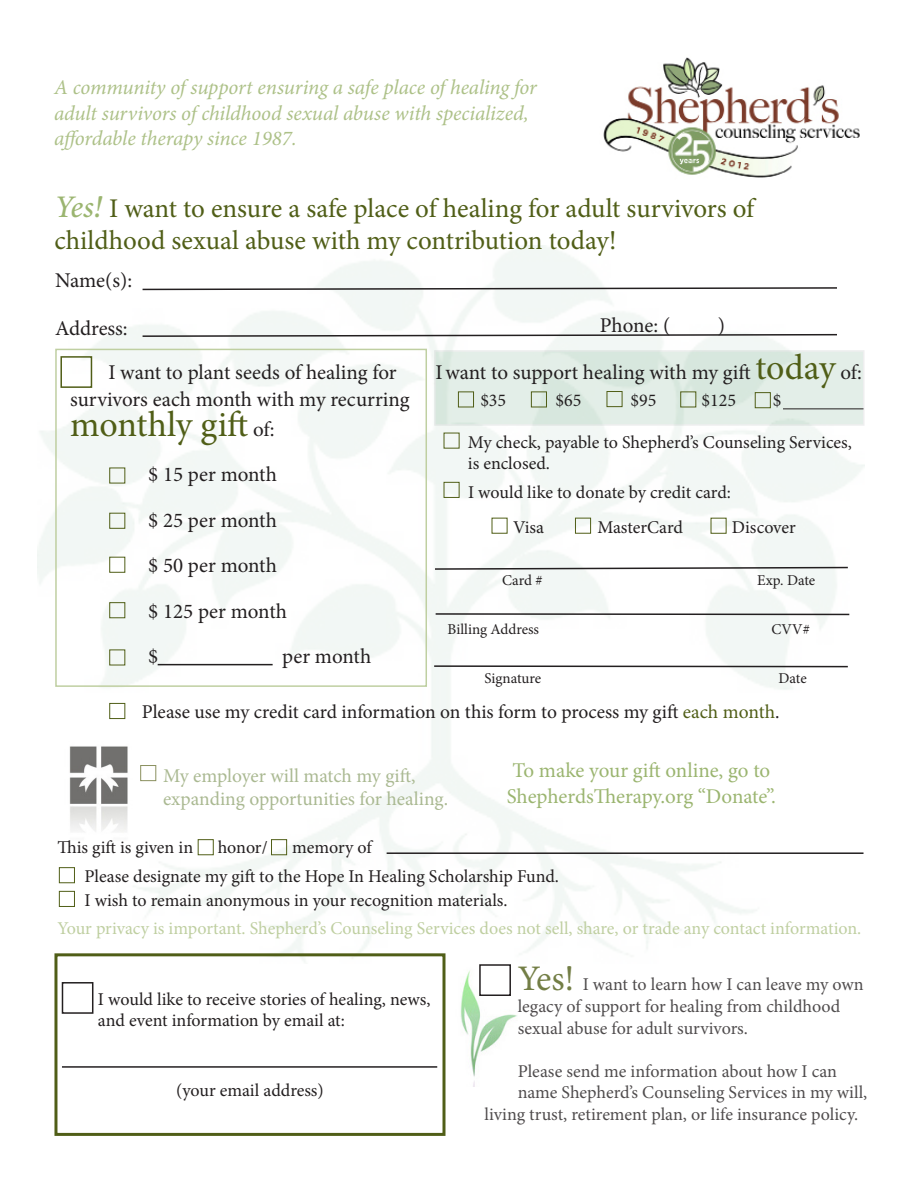
<style>
.page{position:relative;width:918px;height:1188px;background:#fff}
.page>*{position:absolute;margin:0;border:0;box-sizing:border-box;transform-origin:0 0}
.t1{font:36px "Minion Pro";color:#505e17}
.t2{font:27px/32.4px "Minion Pro";color:#505e17}
.t3{font:21px/27px "Minion Pro";letter-spacing:-.005em;color:#231f20}
.t4{font:italic 21px/25.2px "Minion Pro";letter-spacing:-.01em;color:#adc188}
.t5{font:21px/25.2px "Minion Pro";letter-spacing:-.005em;color:#9bb570}
.t6{font:19.5px "Minion Pro";letter-spacing:-.005em;color:#231f20}
.t7{font:19.5px/23.4px "Minion Pro";color:#aab992}
.t8{font:18px/21.6px "Minion Pro";letter-spacing:-.005em;color:#231f20}
.t9{font:18px "Minion Pro";color:#bfcfa1}
.t10{font:15px "Minion Pro";color:#231f20}
.s1{font-weight:500;font-style:italic;font-size:31.5px;color:#9bb570}
.s2{font-size:21px;color:#231f20}
.s3{font-size:36px;color:#505e17}
.s4{color:#505e17}
</style>
<div class="page">
<img style="left:37px;top:245px;width:827px;height:717px">
<img style="left:460px;top:970px;width:57px;height:116px">
<img style="left:56px;top:741px;width:87px;height:99px">
<img style="left:603px;top:57px;width:257px;height:121px">
<div style="left:55px;top:349px;width:372px;height:338px;border:2px solid #bfcfa1"></div>
<hr style="left:158px;top:664px;width:115px;height:1px;background:#231f20">
<div style="left:479px;top:964px;width:32px;height:32px;border:2px solid #231f20"></div>
<div style="left:62px;top:982px;width:31px;height:32px;border:2px solid #231f20"></div>
<div style="left:54px;top:953px;width:392px;height:183px;border:3px solid #505e17"></div>
<hr style="left:62px;top:1066px;width:375px;height:2px;background:#231f20">
<svg style="left:141px;top:286px;width:698px;height:5px"></svg>
<svg style="left:141px;top:333px;width:698px;height:5px"></svg>
<div style="left:271px;top:839px;width:16px;height:16px;border:1px solid #505e17"></div>
<div style="left:198px;top:839px;width:16px;height:16px;border:1px solid #505e17"></div>
<hr style="left:387px;top:852px;width:477px;height:2px;background:#231f20">
<div style="left:59px;top:867px;width:16px;height:16px;border:1px solid #505e17"></div>
<div style="left:59px;top:891px;width:16px;height:16px;border:1px solid #505e17"></div>
<div style="left:109px;top:468px;width:16px;height:15px;border:1px solid #505e17"></div>
<div style="left:140px;top:765px;width:16px;height:16px;border:1px solid #8a905f"></div>
<div style="left:109px;top:650px;width:16px;height:15px;border:1px solid #505e17"></div>
<div style="left:109px;top:602px;width:16px;height:16px;border:1px solid #505e17"></div>
<div style="left:109px;top:557px;width:16px;height:16px;border:1px solid #505e17"></div>
<div style="left:109px;top:513px;width:16px;height:16px;border:1px solid #505e17"></div>
<div style="left:60px;top:356px;width:32px;height:32px;border:2px solid #505e17"></div>
<div style="left:755px;top:392px;width:16px;height:16px;border:1px solid #505e17"></div>
<div style="left:607px;top:391px;width:15px;height:16px;border:1px solid #505e17"></div>
<div style="left:680px;top:392px;width:16px;height:15px;border:1px solid #505e17"></div>
<div style="left:531px;top:392px;width:16px;height:15px;border:1px solid #505e17"></div>
<div style="left:458px;top:392px;width:16px;height:15px;border:1px solid #505e17"></div>
<hr style="left:783px;top:408px;width:81px;height:1px;background:#231f20">
<div style="left:444px;top:482px;width:16px;height:16px;border:1px solid #505e17"></div>
<div style="left:711px;top:518px;width:16px;height:16px;border:1px solid #505e17"></div>
<div style="left:575px;top:518px;width:16px;height:16px;border:1px solid #505e17"></div>
<svg style="left:433px;top:566px;width:416px;height:5px"></svg>
<svg style="left:433px;top:665px;width:416px;height:3px"></svg>
<div style="left:109px;top:703px;width:16px;height:16px;border:1px solid #505e17"></div>
<svg style="left:434px;top:612px;width:417px;height:4px"></svg>
<p class="t4" style="left:54px;top:75px;width:484px">A community of support ensuring a safe place of healing for adult survivors of childhood sexual abuse with specialized, affordable therapy since 1987.</p>
<p class="t2" style="left:54px;top:192px;width:701px"><span class="s1">Yes!</span> I want to ensure a safe place of healing for adult survivors of childhood sexual abuse with my contribution today!</p>
<p class="t3" style="left:55px;top:267px;width:79px">Name(s):</p>
<p class="t3" style="left:55px;top:315px;width:74px">Address:</p>
<p class="t3" style="left:600px;top:312px;width:72px">Phone: (</p>
<p class="t3" style="left:718px;top:312px;width:9px">)</p>
<p class="t3" style="left:70px;top:359px;width:341px;text-indent:38px">I want to plant seeds of healing for survivors each month with my recurring</p>
<p class="t1" style="left:70px;top:400px;width:206px">monthly gift <span class="s2">of:</span></p>
<p class="t3" style="left:148px;top:461px;width:130px">$ 15 per month</p>
<p class="t3" style="left:148px;top:507px;width:130px">$ 25 per month</p>
<p class="t3" style="left:148px;top:552px;width:130px">$ 50 per month</p>
<p class="t3" style="left:148px;top:598px;width:140px">$ 125 per month</p>
<p class="t3" style="left:148px;top:643px;width:12px">$</p>
<p class="t3" style="left:282px;top:643px;width:91px">per month</p>
<p class="t3" style="left:436px;top:359px;width:428px">I want to support healing with my gift <span class="s3">today</span> of:</p>
<p class="t8" style="left:480px;top:389px;width:27px">$35</p>
<p class="t8" style="left:556px;top:389px;width:27px">$65</p>
<p class="t8" style="left:631px;top:389px;width:27px">$95</p>
<p class="t8" style="left:701px;top:389px;width:36px">$125</p>
<p class="t8" style="left:773px;top:389px;width:10px">$</p>
<p class="t8" style="left:468px;top:431px;width:386px">My check, payable to Shepherd’s Counseling Services, is enclosed.</p>
<p class="t8" style="left:468px;top:481px;width:264px">I would like to donate by credit card:</p>
<p class="t8" style="left:513px;top:516px;width:33px">Visa</p>
<p class="t8" style="left:597px;top:516px;width:87px">MasterCard</p>
<p class="t8" style="left:732px;top:516px;width:65px">Discover</p>
<p class="t10" style="left:502px;top:570px;width:42px">Card #</p>
<p class="t10" style="left:757px;top:570px;width:60px">Exp. Date</p>
<p class="t10" style="left:448px;top:619px;width:93px">Billing Address</p>
<p class="t10" style="left:772px;top:619px;width:40px">CVV#</p>
<p class="t10" style="left:484px;top:668px;width:58px">Signature</p>
<p class="t10" style="left:778px;top:668px;width:30px">Date</p>
<p class="t6" style="left:142px;top:699px;width:639px">Please use my credit card information on this form to process my gift <span class="s4">each month</span>.</p>
<p class="t7" style="left:163px;top:764px;width:287px">My employer will match my gift, expanding opportunities for healing.</p>
<p class="t5" style="left:507px;top:758px;width:271px">To make your gift online, go to<br>ShepherdsTherapy.org “Donate”.</p>
<p class="t8" style="left:57px;top:837px;width:137px">This gift is given in</p>
<p class="t8" style="left:218px;top:837px;width:51px">honor/</p>
<p class="t8" style="left:292px;top:837px;width:81px">memory of</p>
<p class="t8" style="left:84px;top:865px;width:476px">Please designate my gift to the Hope In Healing Scholarship Fund.</p>
<p class="t8" style="left:84px;top:890px;width:425px">I wish to remain anonymous in your recognition materials.</p>
<p class="t9" style="left:57px;top:917px;width:805px">Your privacy is important. Shepherd’s Counseling Services does not sell, share, or trade any contact information.</p>
<p class="t8" style="left:98px;top:988px;width:334px">I would like to receive stories of healing, news, and event information by email at:</p>
<p class="t8" style="left:176px;top:1080px;width:149px">(your email address)</p>
<p class="t8" style="left:518px;top:974px;width:347px"><span class="s3">Yes!</span> I want to learn how I can leave my own legacy of support for healing from childhood sexual abuse for adult survivors.</p>
<p class="t8" style="left:518px;top:1060px;width:321px">Please send me information about how I can</p>
<p class="t8" style="left:518px;top:1082px;width:351px">name Shepherd’s Counseling Services in my will,</p>
<p class="t8" style="left:485px;top:1104px;width:375px">living trust, retirement plan, or life insurance policy.</p>
</div>
